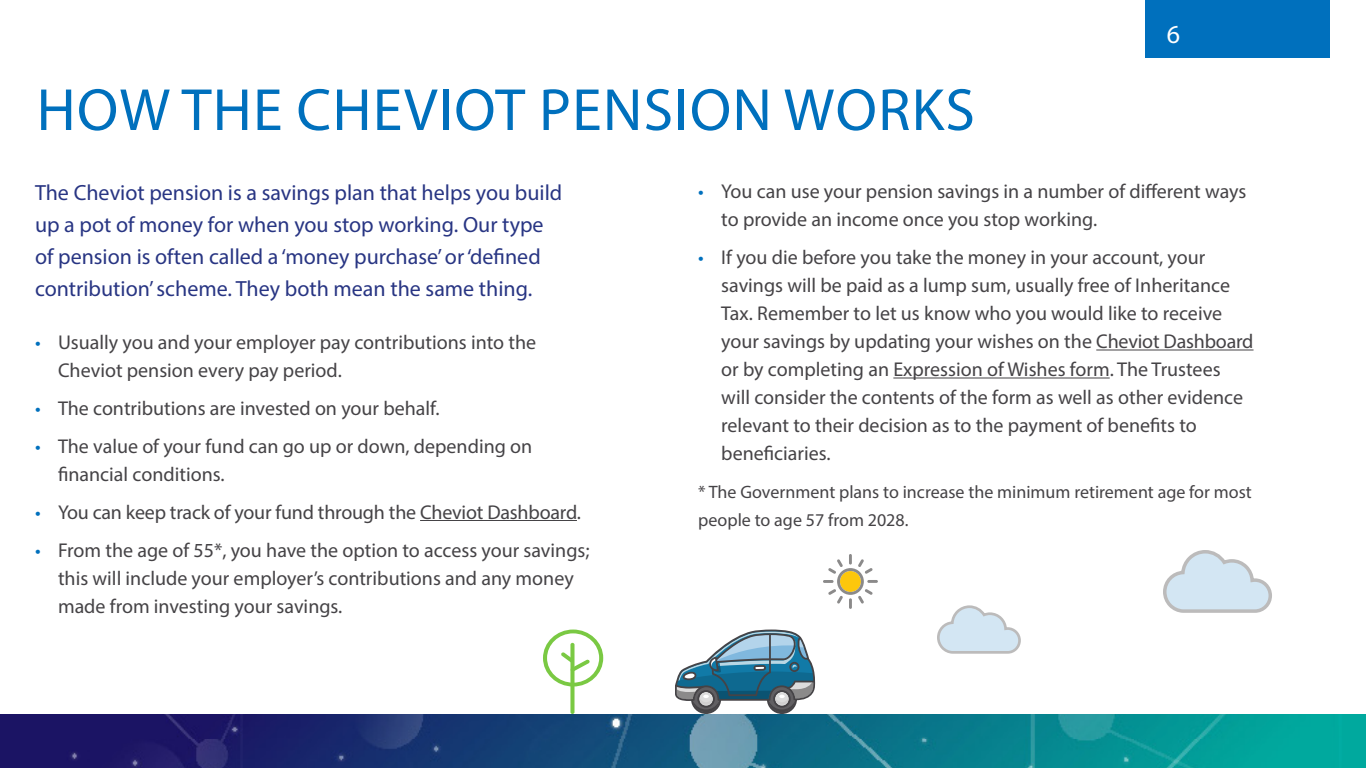
<style>
.page{position:relative;width:1366px;height:768px;background:#fff}
.page>*{position:absolute;margin:0;border:0;box-sizing:border-box;transform-origin:0 0}
.t1{font:60px "Myriad Pro";letter-spacing:.02em;color:#0070bd}
.t2{font:26px "Myriad Pro";color:#fff}
.t3{font:22px/32px "Myriad Pro";color:#283583}
.t4{font:20px/28px "Myriad Pro";color:#454346}
.t5{font:18px/28px "Myriad Pro";color:#454346}
.s1{color:#0070bd}
</style>
<div class="page">
<hr style="left:420px;top:520px;width:157px;height:1px;background:#454346">
<img style="left:0;top:714px;width:1366px;height:54px">
<hr style="left:1096px;top:349px;width:158px;height:1px;background:#454346">
<hr style="left:893px;top:377px;width:217px;height:1px;background:#454346">
<svg style="left:675px;top:629px;width:141px;height:85px"></svg>
<div style="left:570px;top:643px;width:5px;height:71px;background:#7ac943;border-radius:2px"></div>
<svg style="left:543px;top:630px;width:60px;height:57px"></svg>
<svg style="left:937px;top:605px;width:84px;height:49px"></svg>
<svg style="left:1163px;top:550px;width:109px;height:63px"></svg>
<svg style="left:823px;top:554px;width:55px;height:55px"></svg>
<div style="left:1145px;top:0;width:185px;height:58px;background:#0070bd"></div>
<h1 class="t1" style="left:37px;top:73px;width:940px">HOW THE CHEVIOT PENSION WORKS</h1>
<h2 class="t2" style="left:1167px;top:18px;width:15px">6</h2>
<p class="t3" style="left:35px;top:176px;width:529px">The Cheviot pension is a savings plan that helps you build up a pot of money for when you stop working. Our type of pension is often called a ‘money purchase’ or ‘defined contribution’ scheme. They both mean the same thing.</p>
<p class="t4" style="left:58px;top:327px;width:480px;text-indent:-23px"><span class="s1">•</span> Usually you and your employer pay contributions into the<br>Cheviot pension every pay period.</p>
<p class="t4" style="left:35px;top:393px;width:406px"><span class="s1">•</span> The contributions are invested on your behalf.</p>
<p class="t4" style="left:58px;top:431px;width:476px;text-indent:-23px"><span class="s1">•</span> The value of your fund can go up or down, depending on financial conditions.</p>
<p class="t4" style="left:35px;top:497px;width:548px"><span class="s1">•</span> You can keep track of your fund through the Cheviot Dashboard.</p>
<p class="t4" style="left:58px;top:535px;width:533px;text-indent:-23px"><span class="s1">•</span> From the age of 55*, you have the option to access your savings; this will include your employer’s contributions and any money made from investing your savings.</p>
<p class="t4" style="left:721px;top:177px;width:527px;text-indent:-23px"><span class="s1">•</span> You can use your pension savings in a number of different ways to provide an income once you stop working.</p>
<p class="t4" style="left:721px;top:243px;width:534px;text-indent:-23px"><span class="s1">•</span> If you die before you take the money in your account, your savings will be paid as a lump sum, usually free of Inheritance Tax. Remember to let us know who you would like to receive your savings by updating your wishes on the Cheviot Dashboard or by completing an Expression of Wishes form. The Trustees will consider the contents of the form as well as other evidence relevant to their decision as to the payment of benefits to beneficiaries.</p>
<p class="t5" style="left:698px;top:478px;width:555px">* The Government plans to increase the minimum retirement age for most people to age 57 from 2028.</p>
</div>
